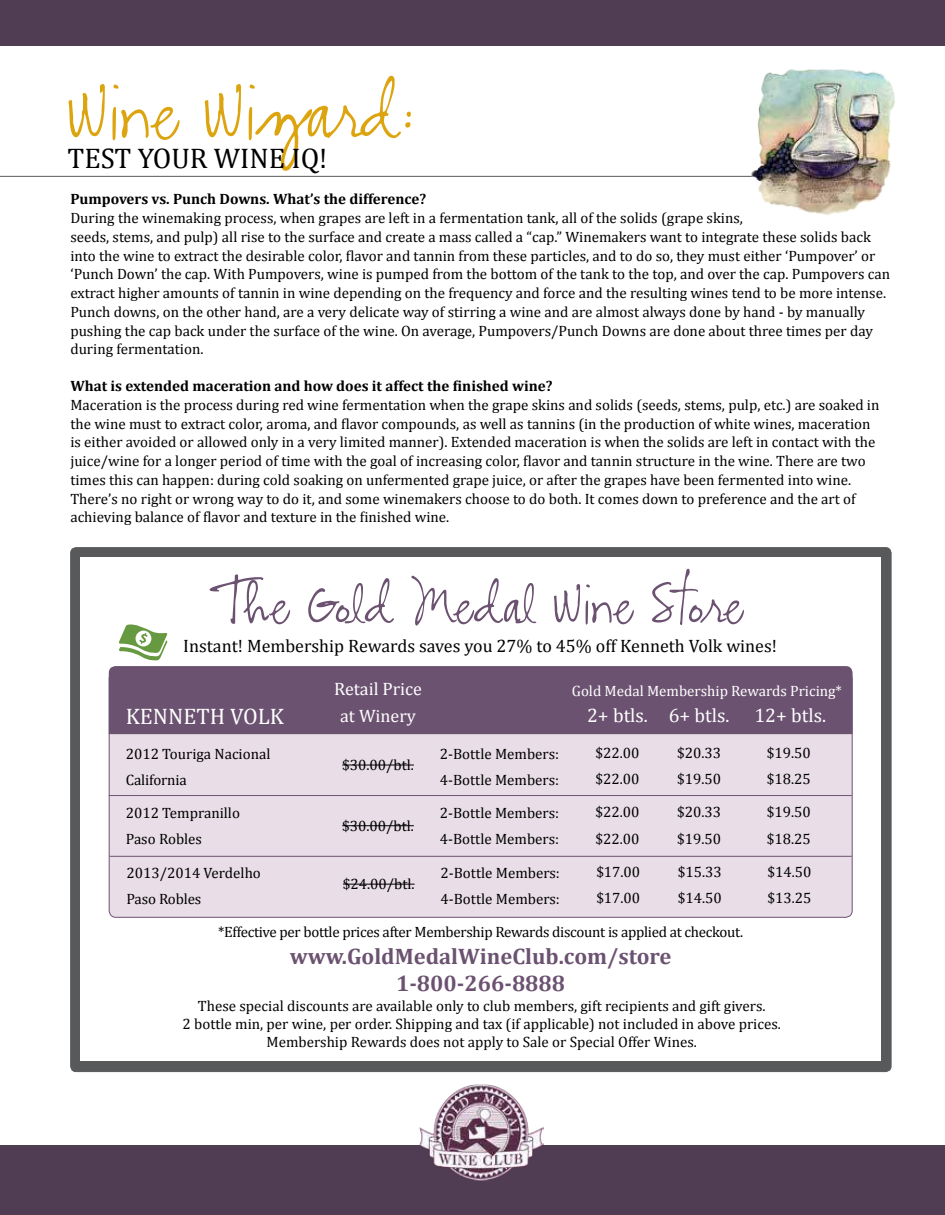
<style>
.page{position:relative;width:945px;height:1215px;background:#fff}
.page>*{position:absolute;margin:0;border:0;box-sizing:border-box;transform-origin:0 0}
.t1{font:75px "CK Alis Hand";letter-spacing:-.01em;color:#dca510}
.t2{font:54px "CK Alis Hand";letter-spacing:-.01em;color:#6c5271}
.t3{font:28.5px "Cambria";color:#000}
.t4{font:700 22.5px/27px "Cambria";color:#6c5271;text-align:center}
.t5{font:22.5px "Cambria";color:#fff}
.t6{font:19.5px "Cambria";color:#fff}
.t7{font:18px "Cambria";color:#000}
.t8{font:18px/27px "Cambria";color:#fff;text-align:center}
.t9{font:15px/18.8px "Cambria";color:#000}
.t10{font:700 15px "Cambria";color:#000}
.t11{font:15px "Cambria";letter-spacing:-.02em;color:#000}
.t12{font:15px "Cambria";color:#fff}
</style>
<div class="page">
<hr style="left:0;top:176px;width:828px;height:1px;background:#58595b">
<div style="left:71px;top:548px;width:820px;height:524px;background:#58595b;border-radius:5px"></div>
<div style="left:75px;top:551px;width:809px;height:511px;background:#fff"></div>
<img style="left:749px;top:69px;width:146px;height:146px">
<div style="left:0;top:1145px;width:945px;height:70px;background:#503d53"></div>
<img style="left:419px;top:1084px;width:124px;height:97px">
<div style="left:0;top:0;width:945px;height:46px;background:#503d53"></div>
<svg style="left:119px;top:624px;width:48px;height:36px"></svg>
<div style="left:109px;top:672px;width:743px;height:245px;background:#e9dee7;border-radius:7px"></div>
<div style="left:109px;top:666px;width:744px;height:68px;background:#6c5271"></div>
<hr style="left:342px;top:765px;width:72px;height:1px;background:#000">
<hr style="left:342px;top:825px;width:72px;height:1px;background:#000">
<hr style="left:109px;top:795px;width:743px;height:1px;background:#6c5271">
<hr style="left:343px;top:884px;width:72px;height:1px;background:#000">
<hr style="left:110px;top:856px;width:742px;height:1px;background:#6c5271">
<h1 class="t1" style="left:68px;top:68px;width:352px">Wine Wizard:</h1>
<h3 class="t3" style="left:68px;top:142px;width:261px">TEST YOUR WINE IQ!</h3>
<p class="t10" style="left:70px;top:189px;width:357px">Pumpovers vs. Punch Downs. What’s the difference?</p>
<p class="t9" style="left:70px;top:208px;width:821px">During the winemaking process, when grapes are left in a fermentation tank, all of the solids (grape skins,<br>seeds, stems, and pulp) all rise to the surface and create a mass called a “cap.” Winemakers want to integrate these solids back into the wine to extract the desirable color, flavor and tannin from these particles, and to do so, they must either ‘Pumpover’ or ‘Punch Down’ the cap. With Pumpovers, wine is pumped from the bottom of the tank to the top, and over the cap. Pumpovers can extract higher amounts of tannin in wine depending on the frequency and force and the resulting wines tend to be more intense.<br>Punch downs, on the other hand, are a very delicate way of stirring a wine and are almost always done by hand - by manually pushing the cap back under the surface of the wine. On average, Pumpovers/Punch Downs are done about three times per day during fermentation.</p>
<p class="t10" style="left:70px;top:375px;width:484px">What is extended maceration and how does it affect the finished wine?</p>
<p class="t9" style="left:70px;top:395px;width:811px">Maceration is the process during red wine fermentation when the grape skins and solids (seeds, stems, pulp, etc.) are soaked in the wine must to extract color, aroma, and flavor compounds, as well as tannins (in the production of white wines, maceration is either avoided or allowed only in a very limited manner). Extended maceration is when the solids are left in contact with the juice/wine for a longer period of time with the goal of increasing color, flavor and tannin structure in the wine. There are two times this can happen: during cold soaking on unfermented grape juice, or after the grapes have been fermented into wine.<br>There’s no right or wrong way to do it, and some winemakers choose to do both. It comes down to preference and the art of achieving balance of flavor and texture in the finished wine.</p>
<h2 class="t2" style="left:216px;top:572px;width:529px">The Gold Medal Wine Store</h2>
<p class="t7" style="left:183px;top:636px;width:595px">Instant! Membership Rewards saves you 27% to 45% off Kenneth Volk wines!</p>
<h3 class="t5" style="left:126px;top:703px;width:160px">KENNETH VOLK</h3>
<p class="t9" style="left:126px;top:741px;width:146px;line-height:25.5px">2012 Touriga Nacional<br>California</p>
<p class="t9" style="left:126px;top:800px;width:116px;line-height:25.5px">2012 Tempranillo<br>Paso Robles</p>
<p class="t8" style="left:334px;top:675px;width:89px">Retail Price at Winery</p>
<p class="t9" style="left:342px;top:755px;width:73px">$30.00/btl.</p>
<p class="t9" style="left:342px;top:816px;width:73px">$30.00/btl.</p>
<p class="t9" style="left:440px;top:745px;width:121px">2-Bottle Members:</p>
<p class="t9" style="left:440px;top:770px;width:121px">4-Bottle Members:</p>
<p class="t9" style="left:440px;top:799px;width:121px;line-height:26.4px">2-Bottle Members:<br>4-Bottle Members:</p>
<p class="t12" style="left:572px;top:682px;width:272px">Gold Medal Membership Rewards Pricing*</p>
<h3 class="t6" style="left:587px;top:704px;width:144px">2+ btls. 6+ btls.</h3>
<h3 class="t6" style="left:755px;top:704px;width:73px">12+ btls.</h3>
<p class="t9" style="left:596px;top:743px;width:45px">$22.00</p>
<p class="t9" style="left:677px;top:743px;width:45px">$20.33</p>
<p class="t9" style="left:767px;top:743px;width:45px">$19.50</p>
<p class="t9" style="left:596px;top:770px;width:45px">$22.00</p>
<p class="t9" style="left:677px;top:770px;width:45px">$19.50</p>
<p class="t9" style="left:767px;top:770px;width:45px">$18.25</p>
<p class="t9" style="left:596px;top:803px;width:45px">$22.00</p>
<p class="t9" style="left:677px;top:803px;width:45px">$20.33</p>
<p class="t9" style="left:767px;top:803px;width:45px">$19.50</p>
<p class="t9" style="left:596px;top:829px;width:45px">$22.00</p>
<p class="t9" style="left:677px;top:829px;width:45px">$19.50</p>
<p class="t9" style="left:767px;top:829px;width:45px">$18.25</p>
<p class="t9" style="left:127px;top:860px;width:136px;line-height:25.5px">2013/2014 Verdelho<br>Paso Robles</p>
<p class="t9" style="left:441px;top:860px;width:121px;line-height:25.3px">2-Bottle Members:<br>4-Bottle Members:</p>
<p class="t9" style="left:596px;top:862px;width:45px">$17.00</p>
<p class="t9" style="left:678px;top:862px;width:45px">$15.33</p>
<p class="t9" style="left:768px;top:862px;width:45px">$14.50</p>
<p class="t9" style="left:343px;top:875px;width:73px">$24.00/btl.</p>
<p class="t9" style="left:596px;top:889px;width:45px">$17.00</p>
<p class="t9" style="left:678px;top:889px;width:45px">$14.50</p>
<p class="t9" style="left:768px;top:889px;width:45px">$13.25</p>
<p class="t11" style="left:218px;top:923px;width:527px">*Effective per bottle prices after Membership Rewards discount is applied at checkout.</p>
<h3 class="t4" style="left:290px;top:942px;width:383px">www.GoldMedalWineClub.com/store<br>1-800-266-8888</h3>
<p class="t9" style="left:183px;top:996px;width:600px;line-height:18px;text-align:center">These special discounts are available only to club members, gift recipients and gift givers.<br>2 bottle min, per wine, per order. Shipping and tax (if applicable) not included in above prices.<br>Membership Rewards does not apply to Sale or Special Offer Wines.</p>
</div>
